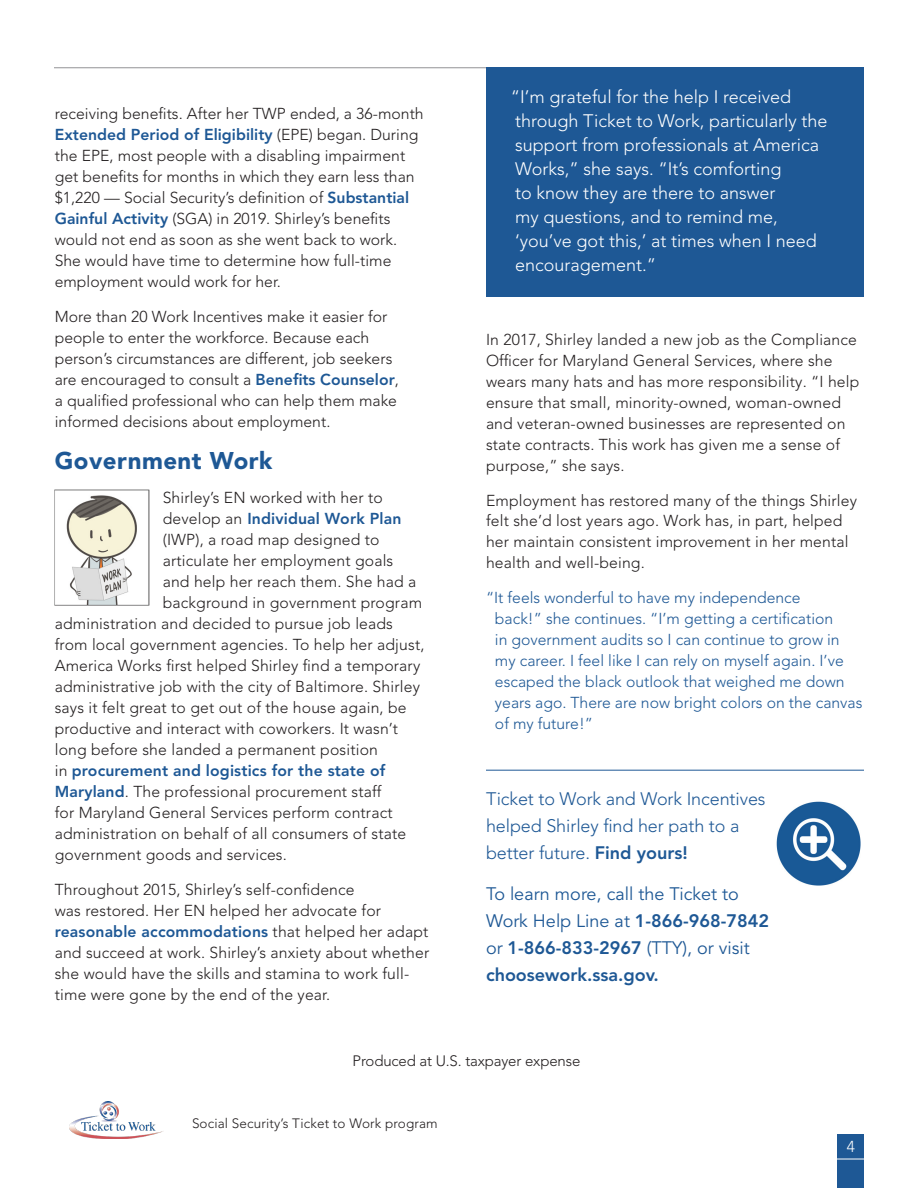
<style>
.page{position:relative;width:918px;height:1188px;background:#fff}
.page>*{position:absolute;margin:0;border:0;box-sizing:border-box;transform-origin:0 0}
.t1{font:900 24px "Avenir LT Pro";letter-spacing:.02em;color:#1e5895}
.t2{font:300 18px/24px "Avenir LT Pro";color:#fff}
.t3{font:18px/27px "Avenir LT Pro";color:#1e5895}
.t4{font:300 18px/27px "Avenir LT Pro";letter-spacing:-.005em;color:#1e5895}
.t5{font:300 15.75px/21px "Avenir LT Pro";letter-spacing:.01em;color:#231f20}
.t6{font:300 15.75px/21px "Avenir LT Pro";color:#1e5895}
.t7{font:800 15.75px "Avenir LT Pro";letter-spacing:.01em;color:#1e5895}
.t8{font:300 15.75px "Avenir LT Pro";color:#fff}
.t9{font:300 15px "Avenir LT Pro";letter-spacing:-.01em;color:#231f20}
.t10{font:300 13.5px "Avenir LT Pro";letter-spacing:.01em;color:#231f20}
.s1{font-weight:800;color:#1e5895}
.s2{font-weight:300;color:#231f20}
.s3{font-weight:800}
</style>
<div class="page">
<div style="left:837px;top:1134px;width:27px;height:54px;background:#1e5895"></div>
<hr style="left:832px;top:1159px;width:38px;height:1px;background:#fff">
<img style="left:70px;top:1102px;width:93px;height:37px">
<hr style="left:486px;top:770px;width:378px;height:1px;background:#1e5895">
<img style="left:776px;top:801px;width:85px;height:85px">
<div style="left:486px;top:68px;width:378px;height:229px;background:#1e5895"></div>
<img style="left:54px;top:489px;width:95px;height:117px">
<hr style="left:54px;top:67px;width:432px;height:1px;background:#939395">
<p class="t5" style="left:55px;top:103px;width:370px">receiving benefits. After her TWP ended, a 36-month <span class="s1">Extended Period of Eligibility</span> (EPE) began. During the EPE, most people with a disabling impairment get benefits for months in which they earn less than $1,220 — Social Security’s definition of <span class="s1">Substantial Gainful Activity</span> (SGA) in 2019. Shirley’s benefits would not end as soon as she went back to work.<br>She would have time to determine how full-time employment would work for her.</p>
<p class="t5" style="left:55px;top:306px;width:346px">More than 20 Work Incentives make it easier for people to enter the workforce. Because each person’s circumstances are different, job seekers are encouraged to consult a <span class="s1">Benefits Counselor</span>, a qualified professional who can help them make informed decisions about employment.</p>
<h2 class="t1" style="left:55px;top:446px;width:219px">Government Work</h2>
<p class="t5" style="left:163px;top:488px;width:222px">Shirley’s EN worked with her to</p>
<p class="t7" style="left:163px;top:510px;width:240px"><span class="s2">develop an</span> Individual Work Plan</p>
<p class="t5" style="left:163px;top:530px;width:218px">(IWP), a road map designed to</p>
<p class="t5" style="left:163px;top:551px;width:232px">articulate her employment goals</p>
<p class="t5" style="left:163px;top:572px;width:255px">and help her reach them. She had a</p>
<p class="t5" style="left:163px;top:593px;width:261px">background in government program</p>
<p class="t5" style="left:55px;top:614px;width:340px">administration and decided to pursue job leads</p>
<p class="t5" style="left:55px;top:635px;width:371px">from local government agencies. To help her adjust,</p>
<p class="t5" style="left:55px;top:656px;width:367px">America Works first helped Shirley find a temporary</p>
<p class="t5" style="left:55px;top:677px;width:367px">administrative job with the city of Baltimore. Shirley</p>
<p class="t5" style="left:55px;top:698px;width:353px">says it felt great to get out of the house again, be</p>
<p class="t5" style="left:55px;top:718px;width:345px">productive and interact with coworkers. It wasn’t</p>
<p class="t5" style="left:55px;top:739px;width:325px">long before she landed a permanent position</p>
<p class="t7" style="left:55px;top:762px;width:332px"><span class="s2">in</span> procurement and logistics for the state of</p>
<p class="t5" style="left:55px;top:781px;width:328px"><span class="s1">Maryland</span>. The professional procurement staff</p>
<p class="t5" style="left:55px;top:802px;width:339px">for Maryland General Services perform contract</p>
<p class="t5" style="left:55px;top:823px;width:353px">administration on behalf of all consumers of state</p>
<p class="t5" style="left:55px;top:844px;width:234px">government goods and services.</p>
<p class="t5" style="left:55px;top:879px;width:376px">Throughout 2015, Shirley’s self-confidence<br>was restored. Her EN helped her advocate for <span class="s1">reasonable accommodations</span> that helped her adapt and succeed at work. Shirley’s anxiety about whether she would have the skills and stamina to work full&shy;time were gone by the end of the year.</p>
<p class="t2" style="left:511px;top:85px;width:318px">“I’m grateful for the help I received through Ticket to Work, particularly the support from professionals at America Works,” she says. “It’s comforting<br>to know they are there to answer<br>my questions, and to remind me, ‘you’ve got this,’ at times when I need encouragement.”</p>
<p class="t5" style="left:486px;top:329px;width:375px">In 2017, Shirley landed a new job as the Compliance Officer for Maryland General Services, where she wears many hats and has more responsibility. “I help ensure that small, minority-owned, woman-owned and veteran-owned businesses are represented on state contracts. This work has given me a sense of purpose,” she says.</p>
<p class="t5" style="left:486px;top:490px;width:373px">Employment has restored many of the things Shirley felt she’d lost years ago. Work has, in part, helped her maintain consistent improvement in her mental health and well-being.</p>
<p class="t6" style="left:495px;top:587px;width:369px;text-indent:-9px">“It feels wonderful to have my independence<br>back!” she continues. “I’m getting a certification<br>in government audits so I can continue to grow in my career. I feel like I can rely on myself again. I’ve escaped the black outlook that weighed me down years ago. There are now bright colors on the canvas of my future!”</p>
<p class="t4" style="left:486px;top:785px;width:281px">Ticket to Work and Work Incentives helped Shirley find her path to a better future. <span class="s3">Find yours!</span></p>
<p class="t3" style="left:486px;top:880px;width:285px">To learn more, call the Ticket to<br>Work Help Line at <span class="s3">1-866-968-7842 </span>or <span class="s3">1-866-833-2967</span> (TTY), or visit <span class="s3">choosework.ssa.gov.</span></p>
<p class="t9" style="left:353px;top:1052px;width:229px">Produced at U.S. taxpayer expense</p>
<p class="t10" style="left:192px;top:1116px;width:247px">Social Security’s Ticket to Work program</p>
<p class="t8" style="left:847px;top:1137px;width:10px">4</p>
</div>
